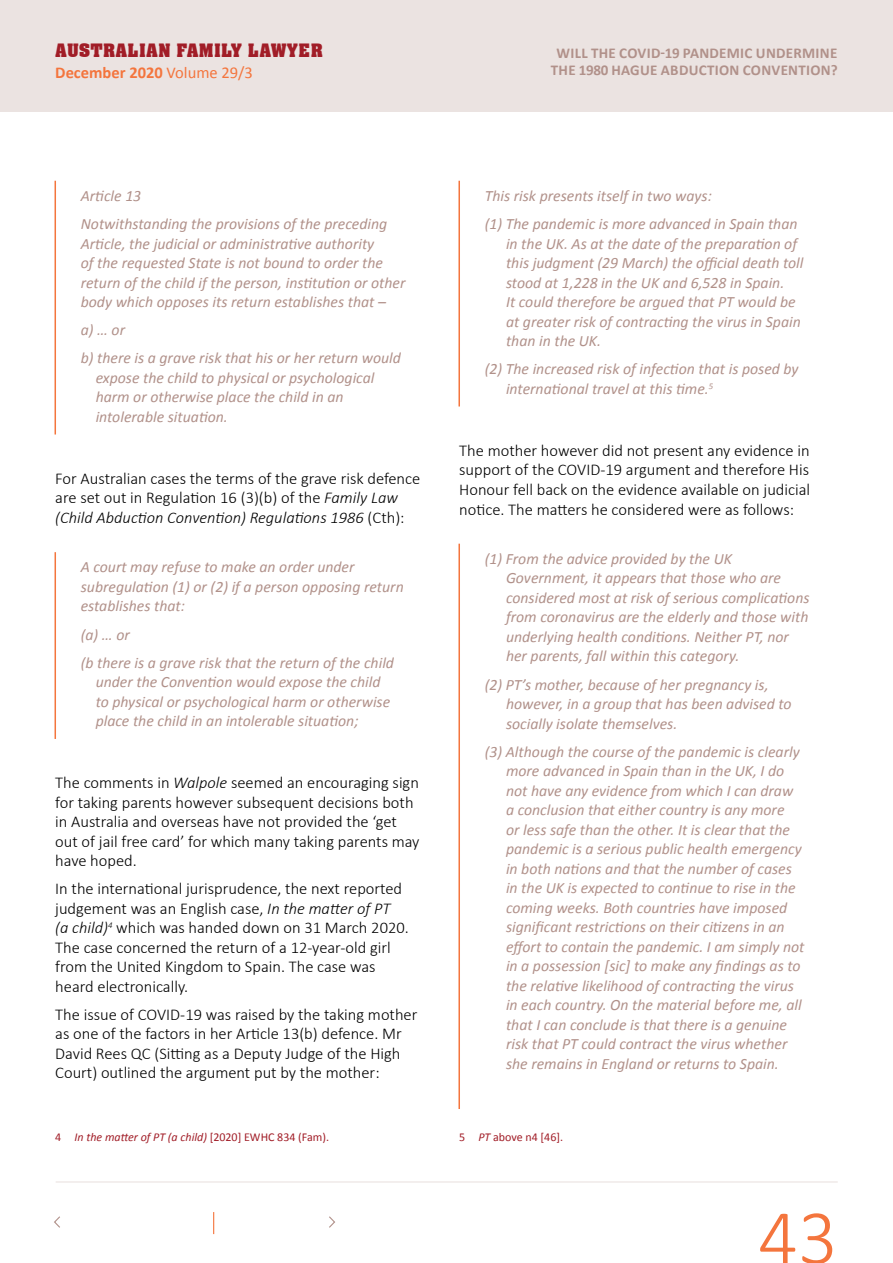
<style>
.page{position:relative;width:893px;height:1263px;background:#fff}
.page>*{position:absolute;margin:0;border:0;box-sizing:border-box;transform-origin:0 0}
.t1{font:300 78.6px "Calibri";color:#f4753d}
.t2{font:700 18px "Aachen BT";letter-spacing:.02em;color:#a11d27}
.t3{font:300 16.5px/19.5px "Calibri";color:#000}
.t4{font:700 16.5px "Calibri";color:#f4753d}
.t5{font:italic 15.75px/19.5px "Calibri";color:#b1918a}
.t6{font:700 15px/16.8px "Calibri";letter-spacing:.02em;color:#b1918a;text-align:center}
.t7{font:italic 12px "Calibri";color:#a11d27}
.t8{font:12px "Calibri";color:#a11d27}
.s1{font-weight:400}
.s2{font-style:italic}
.s3{font-style:normal}
</style>
<div class="page">
<div style="left:0;top:0;width:893px;height:111px;background:#ebe3e1"></div>
<hr style="left:56px;top:1181px;width:782px;height:1px;background:#ebe3e1">
<hr style="left:55px;top:181px;width:1px;height:253px;background:#f4753d">
<hr style="left:55px;top:552px;width:1px;height:187px;background:#f4753d">
<hr style="left:458px;top:181px;width:2px;height:225px;background:#f4753d">
<hr style="left:458px;top:544px;width:2px;height:565px;background:#f4753d">
<svg style="left:213px;top:1212px;width:1px;height:22px"></svg>
<svg style="left:329px;top:1216px;width:6px;height:12px"></svg>
<svg style="left:54px;top:1216px;width:6px;height:12px"></svg>
<p class="t2" style="left:55px;top:39px;width:269px">AUSTRALIAN FAMILY LAWYER</p>
<p class="t4" style="left:55px;top:61px;width:199px">December 2020 <span class="s1">Volume 29/3</span></p>
<p class="t6" style="left:551px;top:44px;width:288px">WILL THE COVID-19 PANDEMIC UNDERMINE<br>THE 1980 HAGUE ABDUCTION CONVENTION?</p>
<p class="t5" style="left:81px;top:181px;width:308px;line-height:28px">Article 13<br>Notwithstanding the provisions of the preceding</p>
<p class="t5" style="left:81px;top:233px;width:326px">Article, the judicial or administrative authority<br>of the requested State is not bound to order the return of the child if the person, institution or other body which opposes its return establishes that –</p>
<p class="t5" style="left:81px;top:315px;width:322px;line-height:28px">a) … or<br>b) there is a grave risk that his or her return would</p>
<p class="t5" style="left:96px;top:367px;width:280px">expose the child to physical or psychological harm or otherwise place the child in an intolerable situation.</p>
<p class="t3" style="left:55px;top:468px;width:367px">For Australian cases the terms of the grave risk defence are set out in Regulation 16 (3)(b) of the <span class="s2">Family Law (Child Abduction Convention) Regulations 1986</span> (Cth):</p>
<p class="t5" style="left:81px;top:557px;width:324px">A court may refuse to make an order under subregulation (1) or (2) if a person opposing return establishes that:</p>
<p class="t5" style="left:81px;top:619px;width:315px;line-height:28px">(a) … or<br>(b there is a grave risk that the return of the child</p>
<p class="t5" style="left:96px;top:671px;width:296px">under the Convention would expose the child to physical or psychological harm or otherwise place the child in an intolerable situation;</p>
<p class="t3" style="left:55px;top:773px;width:366px">The comments in <span class="s2">Walpole</span> seemed an encouraging sign for taking parents however subsequent decisions both in Australia and overseas have not provided the ‘get out of jail free card’ for which many taking parents may have hoped.</p>
<p class="t3" style="left:55px;top:879px;width:355px">In the international jurisprudence, the next reported judgement was an English case, <span class="s2">In the matter of PT<br>(a child)</span><sup>4</sup> which was handed down on 31 March 2020.<br>The case concerned the return of a 12-year-old girl from the United Kingdom to Spain. The case was heard electronically.</p>
<p class="t3" style="left:55px;top:1004px;width:364px">The issue of COVID-19 was raised by the taking mother as one of the factors in her Article 13(b) defence. Mr David Rees QC (Sitting as a Deputy Judge of the High Court) outlined the argument put by the mother:</p>
<p class="t7" style="left:55px;top:1129px;width:275px"><span class="s3">4</span> In the matter of PT (a child) <span class="s3">[2020] EWHC 834 (Fam).</span></p>
<p class="t5" style="left:485px;top:181px;width:314px;line-height:28px">This risk presents itself in two ways:<br>(1) The pandemic is more advanced in Spain than</p>
<p class="t5" style="left:506px;top:233px;width:299px">in the UK. As at the date of the preparation of this judgment (29 March) the official death toll stood at 1,228 in the UK and 6,528 in Spain.<br>It could therefore be argued that PT would be at greater risk of contracting the virus in Spain than in the UK.</p>
<p class="t5" style="left:506px;top:358px;width:294px;text-indent:-21px">(2) The increased risk of infection that is posed by international travel at this time.<sup>5</sup></p>
<p class="t3" style="left:459px;top:440px;width:352px;text-align:justify">The mother however did not present any evidence in support of the COVID-19 argument and therefore His Honour fell back on the evidence available on judicial notice. The matters he considered were as follows:</p>
<p class="t5" style="left:506px;top:548px;width:305px;text-indent:-21px">(1) From the advice provided by the UK Government, it appears that those who are considered most at risk of serious complications from coronavirus are the elderly and those with underlying health conditions. Neither PT, nor her parents, fall within this category.</p>
<p class="t5" style="left:506px;top:674px;width:287px;text-indent:-21px">(2) PT’s mother, because of her pregnancy is, however, in a group that has been advised to socially isolate themselves.</p>
<p class="t5" style="left:506px;top:741px;width:300px;text-indent:-21px">(3) Although the course of the pandemic is clearly more advanced in Spain than in the UK, I do not have any evidence from which I can draw a conclusion that either country is any more<br>or less safe than the other. It is clear that the pandemic is a serious public health emergency in both nations and that the number of cases in the UK is expected to continue to rise in the coming weeks. Both countries have imposed significant restrictions on their citizens in an effort to contain the pandemic. I am simply not in a possession [sic] to make any findings as to the relative likelihood of contracting the virus in each country. On the material before me, all that I can conclude is that there is a genuine risk that PT could contract the virus whether she remains in England or returns to Spain.</p>
<p class="t8" style="left:459px;top:1129px;width:105px">5 <span class="s2">PT</span> above n4 [46].</p>
<h1 class="t1" style="left:758px;top:1189px;width:81px">43</h1>
</div>
